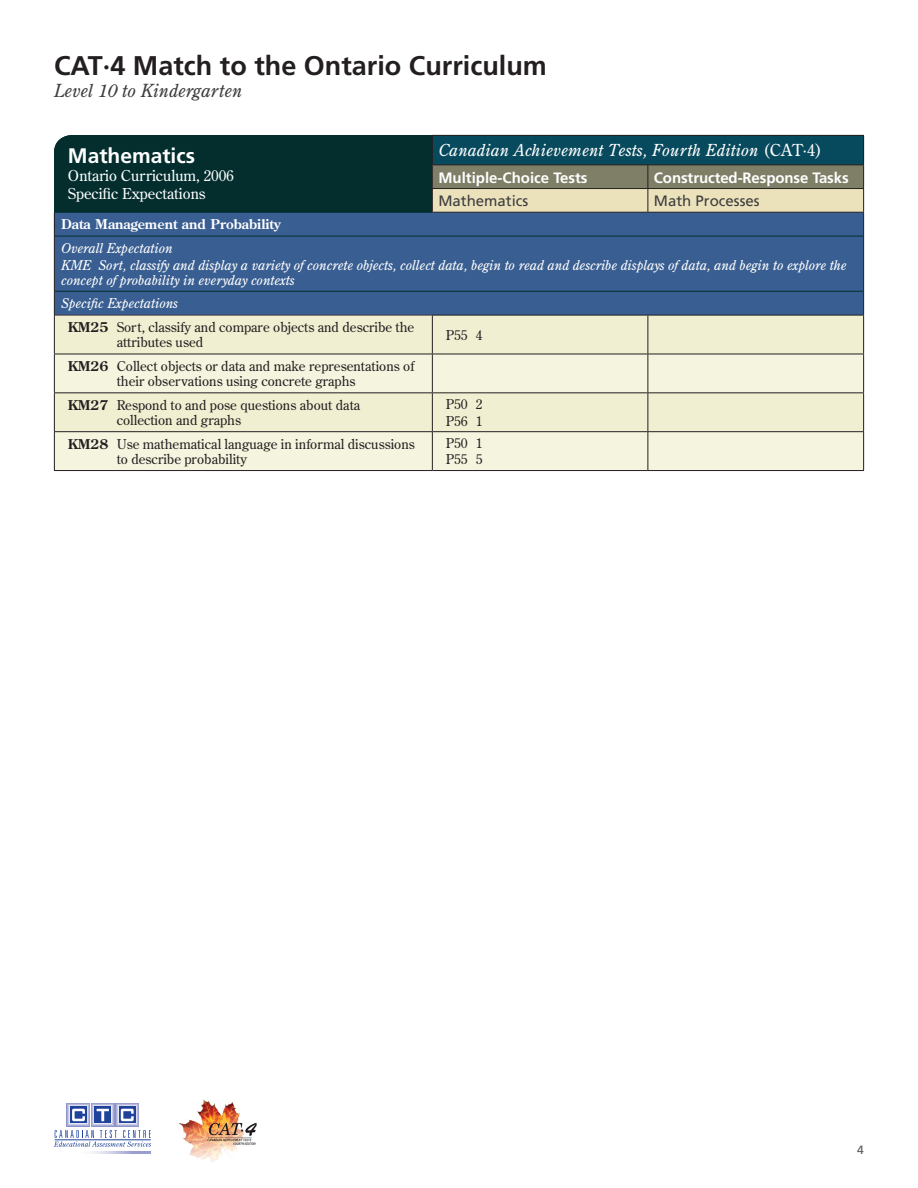
<style>
.page{position:relative;width:918px;height:1188px;background:#fff}
.page>*{position:absolute;margin:0;border:0;box-sizing:border-box;transform-origin:0 0}
.t1{font:700 27px "Frutiger";color:#231f20}
.t2{font:700 21px "Frutiger";color:#fff}
.t3{font:italic 18px "Century Old Style Std";color:#3e3e3f}
.t4{font:italic 16.5px "Century Old Style Std";letter-spacing:.01em;color:#fff}
.Tab{font:700 15px "Frutiger";letter-spacing:-.005em;color:#fff}
.t5{font:15px "Century Old Style Std";color:#fff}
.Tab-2{font:15px "Frutiger";color:#3e3e3f}
.copy{font:13.5px/15px "Century Old Style Std";color:#231f20}
.General_Outcome_WHT{font:italic 13.5px/15px "Century Old Style Std";color:#fff}
.General_Outcome_WHT-2{font:700 13.5px "Century Old Style Std";color:#fff}
.t6{font:12px "Frutiger";color:#57585a}
.s1{font-style:normal}
.s2{font-weight:700}
</style>
<div class="page">
<svg style="left:92px;top:1152px;width:59px;height:2px"></svg>
<svg style="left:54px;top:1130px;width:97px;height:17px"></svg>
<div style="left:67px;top:1103px;width:23px;height:23px;background:#9da0cf"></div>
<div style="left:67px;top:1104px;width:23px;height:22px;background:#9a9ccd"></div>
<div style="left:67px;top:1104px;width:22px;height:22px;background:#aaadd5"></div>
<div style="left:68px;top:1104px;width:21px;height:22px;background:#a5a8d3"></div>
<div style="left:68px;top:1104px;width:21px;height:21px;background:#b9bbdd"></div>
<div style="left:68px;top:1105px;width:21px;height:20px;background:#b6b7db"></div>
<div style="left:68px;top:1105px;width:20px;height:20px;background:#c9cae5"></div>
<div style="left:69px;top:1105px;width:19px;height:19px;background:#dadbee"></div>
<div style="left:69px;top:1106px;width:19px;height:18px;background:#d6d6eb"></div>
<div style="left:69px;top:1106px;width:18px;height:18px;background:#e8e9f4"></div>
<div style="left:70px;top:1106px;width:17px;height:18px;background:#e3e5f2"></div>
<div style="left:116px;top:1103px;width:23px;height:23px;background:#9da0cf"></div>
<div style="left:116px;top:1104px;width:22px;height:22px;background:#a5a8d3"></div>
<div style="left:117px;top:1104px;width:21px;height:21px;background:#b9bbdd"></div>
<div style="left:117px;top:1105px;width:20px;height:20px;background:#c9cae5"></div>
<div style="left:118px;top:1105px;width:19px;height:19px;background:#dadbee"></div>
<div style="left:118px;top:1106px;width:18px;height:18px;background:#e3e5f2"></div>
<div style="left:91px;top:1103px;width:23px;height:23px;background:#9da0cf"></div>
<div style="left:92px;top:1104px;width:22px;height:22px;background:#a5a8d3"></div>
<div style="left:92px;top:1104px;width:21px;height:21px;background:#b9bbdd"></div>
<div style="left:93px;top:1105px;width:20px;height:20px;background:#c9cae5"></div>
<div style="left:93px;top:1105px;width:19px;height:19px;background:#dadbee"></div>
<div style="left:94px;top:1106px;width:18px;height:18px;background:#e8e9f4"></div>
<div style="left:94px;top:1106px;width:17px;height:18px;background:#e3e5f2"></div>
<svg style="left:70px;top:1106px;width:17px;height:17px"></svg>
<svg style="left:72px;top:1109px;width:13px;height:12px"></svg>
<svg style="left:119px;top:1106px;width:17px;height:17px"></svg>
<svg style="left:121px;top:1109px;width:13px;height:12px"></svg>
<svg style="left:94px;top:1106px;width:17px;height:17px"></svg>
<svg style="left:97px;top:1109px;width:12px;height:12px"></svg>
<hr style="left:55px;top:1140px;width:96px;height:1px;background:#1f439b">
<img style="left:178px;top:1100px;width:79px;height:62px">
<div style="left:55px;top:237px;width:808px;height:78px;background:#395e91"></div>
<div style="left:55px;top:316px;width:808px;height:38px;background:#f1efd2"></div>
<svg style="left:55px;top:355px;width:808px;height:115px;background:#f2f1d9"></svg>
<hr style="left:54px;top:236px;width:1px;height:55px;background:#231f20">
<hr style="left:863px;top:236px;width:1px;height:55px;background:#231f20">
<svg style="left:54px;top:291px;width:1px;height:24px"></svg>
<svg style="left:863px;top:291px;width:1px;height:24px"></svg>
<hr style="left:54px;top:315px;width:1px;height:39px;background:#231f20">
<hr style="left:432px;top:316px;width:1px;height:38px;background:#231f20">
<hr style="left:648px;top:316px;width:1px;height:38px;background:#231f20">
<hr style="left:863px;top:316px;width:1px;height:38px;background:#231f20">
<hr style="left:54px;top:354px;width:378px;height:1px;background:#231f20">
<hr style="left:54px;top:354px;width:1px;height:38px;background:#231f20">
<hr style="left:432px;top:354px;width:216px;height:1px;background:#231f20">
<hr style="left:432px;top:354px;width:1px;height:38px;background:#231f20">
<hr style="left:648px;top:354px;width:216px;height:1px;background:#231f20">
<hr style="left:648px;top:354px;width:1px;height:38px;background:#231f20">
<hr style="left:863px;top:354px;width:1px;height:38px;background:#231f20">
<hr style="left:54px;top:392px;width:378px;height:1px;background:#231f20">
<hr style="left:54px;top:393px;width:1px;height:38px;background:#231f20">
<hr style="left:432px;top:392px;width:216px;height:1px;background:#231f20">
<hr style="left:432px;top:393px;width:1px;height:38px;background:#231f20">
<hr style="left:648px;top:392px;width:216px;height:1px;background:#231f20">
<hr style="left:648px;top:393px;width:1px;height:38px;background:#231f20">
<hr style="left:863px;top:393px;width:1px;height:38px;background:#231f20">
<hr style="left:54px;top:431px;width:378px;height:1px;background:#231f20">
<hr style="left:54px;top:432px;width:1px;height:38px;background:#231f20">
<hr style="left:432px;top:431px;width:216px;height:1px;background:#231f20">
<hr style="left:432px;top:432px;width:1px;height:38px;background:#231f20">
<hr style="left:648px;top:431px;width:216px;height:1px;background:#231f20">
<hr style="left:648px;top:432px;width:1px;height:38px;background:#231f20">
<hr style="left:863px;top:432px;width:1px;height:38px;background:#231f20">
<hr style="left:54px;top:470px;width:378px;height:1px;background:#231f20">
<hr style="left:432px;top:470px;width:216px;height:1px;background:#231f20">
<hr style="left:648px;top:470px;width:216px;height:1px;background:#231f20">
<hr style="left:55px;top:315px;width:377px;height:1px;background:#473643">
<svg style="left:54px;top:135px;width:810px;height:101px;background:#3c5c63"></svg>
<hr style="left:432px;top:212px;width:216px;height:1px;background:#231f20">
<hr style="left:648px;top:212px;width:216px;height:1px;background:#231f20">
<hr style="left:432px;top:315px;width:216px;height:1px;background:#231f20">
<hr style="left:648px;top:315px;width:216px;height:1px;background:#231f20">
<hr style="left:54px;top:212px;width:378px;height:1px;background:#042e2e">
<hr style="left:55px;top:236px;width:377px;height:1px;background:#042e2e">
<hr style="left:432px;top:236px;width:216px;height:1px;background:#042e2e">
<hr style="left:648px;top:236px;width:215px;height:1px;background:#042e2e">
<hr style="left:55px;top:291px;width:377px;height:1px;background:#042e2e">
<hr style="left:432px;top:291px;width:216px;height:1px;background:#042e2e">
<hr style="left:648px;top:291px;width:215px;height:1px;background:#042e2e">
<p class="t1" style="left:54px;top:50px;width:494px">CAT∙4 Match to the Ontario Curriculum</p>
<p class="t3" style="left:54px;top:79px;width:190px">Level 10 to Kindergarten</p>
<p class="t2" style="left:68px;top:143px;width:129px">Mathematics</p>
<p class="t5" style="left:68px;top:166px;width:167px">Ontario Curriculum, 2006</p>
<p class="t5" style="left:68px;top:184px;width:139px">Specific Expectations</p>
<p class="t4" style="left:438px;top:140px;width:385px">Canadian Achievement Tests, Fourth Edition <span class="s1">(CAT·4)</span></p>
<p class="Tab" style="left:438px;top:169px;width:151px">Multiple-Choice Tests</p>
<p class="Tab" style="left:654px;top:169px;width:196px">Constructed-Response Tasks</p>
<p class="Tab-2" style="left:438px;top:192px;width:92px">Mathematics</p>
<p class="Tab-2" style="left:654px;top:192px;width:107px">Math Processes</p>
<p class="General_Outcome_WHT-2" style="left:61px;top:216px;width:221px">Data Management and Probability</p>
<p class="General_Outcome_WHT" style="left:61px;top:241px;width:113px">Overall Expectation</p>
<p class="General_Outcome_WHT" style="left:61px;top:257px;width:787px">KME Sort, classify and display a variety of concrete objects, collect data, begin to read and describe displays of data, and begin to explore the concept of probability in everyday contexts</p>
<p class="General_Outcome_WHT" style="left:61px;top:296px;width:118px">Specific Expectations</p>
<p class="copy" style="left:117px;top:320px;width:299px;text-indent:-49px"><span class="s2">KM25</span> Sort, classify and compare objects and describe the attributes used</p>
<p class="copy" style="left:446px;top:327px;width:38px">P55 4</p>
<p class="copy" style="left:117px;top:358px;width:299px;text-indent:-49px"><span class="s2">KM26</span> Collect objects or data and make representations of their observations using concrete graphs</p>
<p class="copy" style="left:117px;top:397px;width:245px;text-indent:-49px"><span class="s2">KM27</span> Respond to and pose questions about data collection and graphs</p>
<p class="copy" style="left:446px;top:397px;width:38px">P50 2</p>
<p class="copy" style="left:446px;top:413px;width:38px">P56 1</p>
<p class="copy" style="left:117px;top:436px;width:300px;text-indent:-49px"><span class="s2">KM28</span> Use mathematical language in informal discussions to describe probability</p>
<p class="copy" style="left:446px;top:436px;width:38px">P50 1</p>
<p class="copy" style="left:446px;top:452px;width:38px">P55 5</p>
<p class="t6" style="left:857px;top:1142px;width:8px">4</p>
</div>
